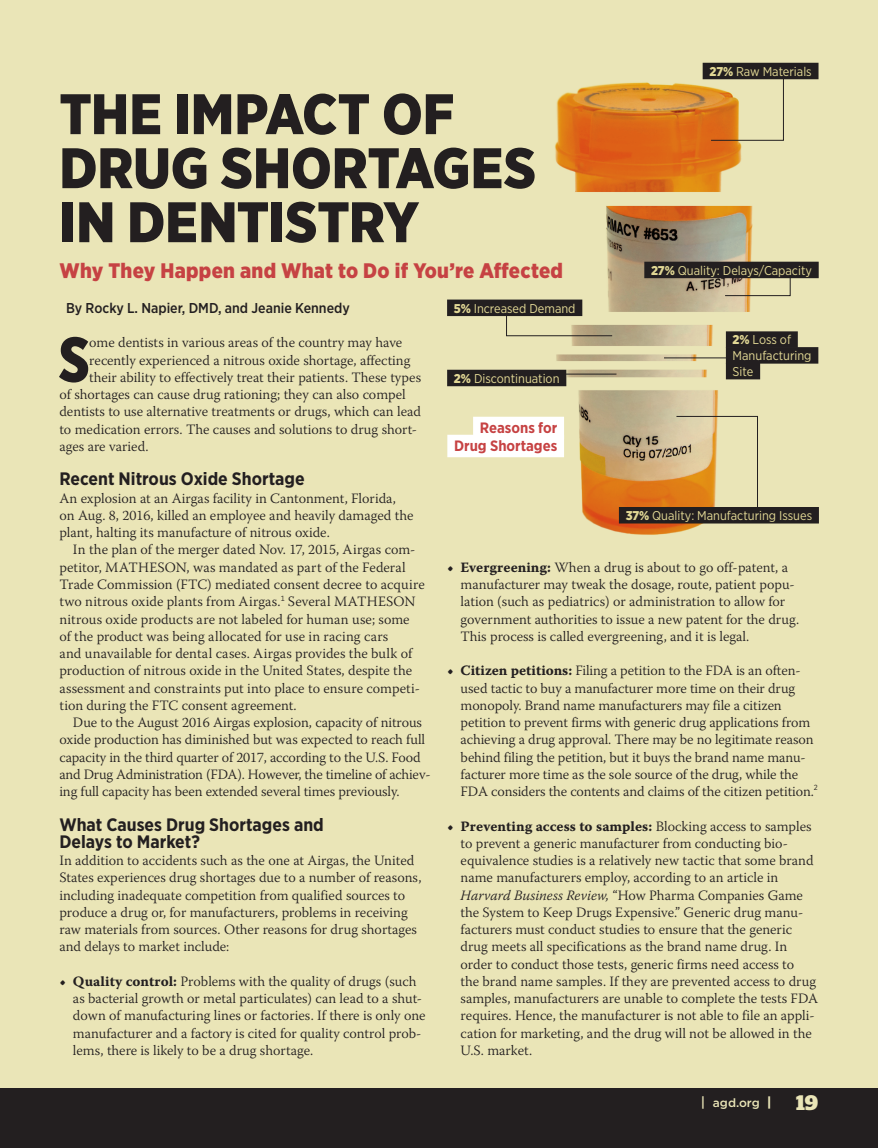
<style>
.page{position:relative;width:878px;height:1148px;background:#eae5b7}
.page>*{position:absolute;margin:0;border:0;box-sizing:border-box;transform-origin:0 0}
.Body_Drop_Cap__Warno{font:900 63.6px "Gotham X Narrow";color:#231f20}
.Member_Spotlight_Hea{font:900 57px/54px "Gotham Narrow";color:#231f20}
.Feature_Dek{font:900 21px "Gotham Narrow";letter-spacing:.015em;color:#c64243}
.Feature_Subhead{font:700 18px/17.2px "Gotham Narrow";color:#231f20}
.Body__Gotham_N_Book{font:700 15px "Gotham Narrow";color:#c64243}
.Body_Indent__Warnock{font:300 14.25px/17.2px "Warnock Pro";color:#231f20}
.Body__Warnock_Light{font:300 14.25px/17.2px "Warnock Pro";color:#231f20}
.Body_Drop_Cap__Warno-2{font:300 14.25px "Warnock Pro";color:#231f20}
.Feature_Author_Bylin{font:500 14.25px "Gotham Narrow";color:#231f20}
.Body__Gotham_N_Book-2{font:12.75px "Gotham Narrow";color:#e2d895}
.t1{font:500 12px "Gotham";color:#eae5b7}
.s1{font-weight:900}
.s2{font-family:"Warnock Pro Bold Capt";font-weight:400}
.s3{font-style:italic}
.s4{font-size:13.5px}
.s5{font-family:"Gotham Narrow";font-weight:900;font-size:13.5px}
.s6{font-family:"Stag";font-weight:700;font-size:21px}
</style>
<div class="page">
<div style="left:0;top:1088px;width:878px;height:60px;background:#231f20"></div>
<img style="left:486px;top:79px;width:309px;height:456px">
<div style="left:473px;top:417px;width:91px;height:22px;background:#fff"></div>
<div style="left:447px;top:435px;width:117px;height:22px;background:#fff"></div>
<svg style="left:710px;top:79px;width:74px;height:62px"></svg>
<div style="left:702px;top:63px;width:116px;height:16px;background:#231f20"></div>
<svg style="left:724px;top:278px;width:66px;height:18px"></svg>
<svg style="left:506px;top:310px;width:107px;height:26px"></svg>
<div style="left:644px;top:262px;width:174px;height:16px;background:#231f20"></div>
<div style="left:447px;top:299px;width:135px;height:17px;background:#231f20"></div>
<svg style="left:675px;top:416px;width:83px;height:91px"></svg>
<div style="left:619px;top:507px;width:199px;height:16px;background:#231f20"></div>
<hr style="left:664px;top:357px;width:76px;height:1px;background:#231f20">
<hr style="left:544px;top:374px;width:72px;height:1px;background:#231f20">
<div style="left:447px;top:370px;width:119px;height:16px;background:#231f20"></div>
<div style="left:725px;top:331px;width:72px;height:17px;background:#231f20"></div>
<div style="left:725px;top:347px;width:93px;height:16px;background:#231f20"></div>
<div style="left:725px;top:363px;width:35px;height:16px;background:#231f20"></div>
<p class="Member_Spotlight_Hea" style="left:59px;top:86px;width:478px">THE IMPACT OF<br>DRUG SHORTAGES<br>IN DENTISTRY</p>
<p class="Feature_Dek" style="left:59px;top:257px;width:505px">Why They Happen and What to Do if You’re Affected</p>
<p class="Feature_Author_Bylin" style="left:66px;top:299px;width:285px">By Rocky L. Napier, DMD, and Jeanie Kennedy</p>
<p class="Body__Gotham_N_Book-2" style="left:454px;top:300px;width:123px"><span class="s1">5%</span> Increased Demand</p>
<p class="Body__Gotham_N_Book-2" style="left:709px;top:63px;width:104px"><span class="s1">27%</span> Raw Materials</p>
<p class="Body__Gotham_N_Book-2" style="left:651px;top:262px;width:162px"><span class="s1">27%</span> Quality: Delays/Capacity</p>
<p class="Body_Drop_Cap__Warno" style="left:59px;top:320px;width:31px">S</p>
<p class="Body_Drop_Cap__Warno-2" style="left:89px;top:334px;width:314px">ome dentists in various areas of the country may have</p>
<p class="Body_Drop_Cap__Warno-2" style="left:89px;top:351px;width:323px">recently experienced a nitrous oxide shortage, affecting</p>
<p class="Body_Drop_Cap__Warno-2" style="left:89px;top:368px;width:333px">their ability to effectively treat their patients. These types</p>
<p class="Body_Drop_Cap__Warno-2" style="left:59px;top:386px;width:347px">of shortages can cause drug rationing; they can also compel</p>
<p class="Body_Drop_Cap__Warno-2" style="left:59px;top:403px;width:363px">dentists to use alternative treatments or drugs, which can lead</p>
<p class="Body_Drop_Cap__Warno-2" style="left:59px;top:420px;width:359px">to medication errors. The causes and solutions to drug short-</p>
<p class="Body_Drop_Cap__Warno-2" style="left:59px;top:437px;width:91px">ages are varied.</p>
<p class="Feature_Subhead" style="left:59px;top:470px;width:247px">Recent Nitrous Oxide Shortage</p>
<p class="Body__Warnock_Light" style="left:59px;top:489px;width:355px">An explosion at an Airgas facility in Cantonment, Florida, on Aug. 8, 2016, killed an employee and heavily damaged the plant, halting its manufacture of nitrous oxide.</p>
<p class="Body_Indent__Warnock" style="left:59px;top:541px;width:367px;text-indent:14px">In the plan of the merger dated Nov. 17, 2015, Airgas com&shy;petitor, MATHESON, was mandated as part of the Federal Trade Commission (FTC) mediated consent decree to acquire two nitrous oxide plants from Airgas.<sup>1</sup> Several MATHESON nitrous oxide products are not labeled for human use; some<br>of the product was being allocated for use in racing cars<br>and unavailable for dental cases. Airgas provides the bulk of production of nitrous oxide in the United States, despite the assessment and constraints put into place to ensure competi&shy;tion during the FTC consent agreement.</p>
<p class="Body_Indent__Warnock" style="left:59px;top:713px;width:373px;text-indent:14px">Due to the August 2016 Airgas explosion, capacity of nitrous oxide production has diminished but was expected to reach full capacity in the third quarter of 2017, according to the U.S. Food and Drug Administration (FDA). However, the timeline of achiev&shy;ing full capacity has been extended several times previously.</p>
<p class="Feature_Subhead" style="left:59px;top:815px;width:266px">What Causes Drug Shortages and<br>Delays to Market?</p>
<p class="Body__Warnock_Light" style="left:59px;top:851px;width:363px">In addition to accidents such as the one at Airgas, the United States experiences drug shortages due to a number of reasons, including inadequate competition from qualified sources to produce a drug or, for manufacturers, problems in receiving raw materials from sources. Other reasons for drug shortages and delays to market include:</p>
<p class="Body_Indent__Warnock" style="left:73px;top:972px;width:354px;text-indent:-14px"><span class="s2">• Quality control:</span> Problems with the quality of drugs (such as bacterial growth or metal particulates) can lead to a shut&shy;down of manufacturing lines or factories. If there is only one manufacturer and a factory is cited for quality control prob&shy;lems, there is likely to be a drug shortage.</p>
<p class="Body__Gotham_N_Book-2" style="left:454px;top:370px;width:107px"><span class="s1">2%</span> Discontinuation</p>
<p class="Body__Gotham_N_Book" style="left:480px;top:418px;width:79px">Reasons for</p>
<p class="Body__Gotham_N_Book" style="left:454px;top:436px;width:105px">Drug Shortages</p>
<p class="Body__Gotham_N_Book-2" style="left:732px;top:332px;width:60px"><span class="s1">2%</span> Loss of</p>
<p class="Body__Gotham_N_Book-2" style="left:732px;top:348px;width:80px">Manufacturing</p>
<p class="Body__Gotham_N_Book-2" style="left:732px;top:363px;width:22px">Site</p>
<p class="Body__Gotham_N_Book-2" style="left:625px;top:507px;width:188px"><span class="s1">37%</span> Quality: Manufacturing Issues</p>
<p class="Body_Indent__Warnock" style="left:460px;top:558px;width:340px;text-indent:-14px"><span class="s2">• Evergreening:</span> When a drug is about to go off-patent, a manufacturer may tweak the dosage, route, patient popu&shy;lation (such as pediatrics) or administration to allow for government authorities to issue a new patent for the drug.<br>This process is called evergreening, and it is legal.</p>
<p class="Body_Indent__Warnock" style="left:460px;top:661px;width:359px;text-indent:-14px"><span class="s2">• Citizen petitions:</span> Filing a petition to the FDA is an often&shy;used tactic to buy a manufacturer more time on their drug monopoly. Brand name manufacturers may file a citizen petition to prevent firms with generic drug applications from achieving a drug approval. There may be no legitimate reason behind filing the petition, but it buys the brand name manu&shy;facturer more time as the sole source of the drug, while the FDA considers the contents and claims of the citizen petition.<sup>2</sup></p>
<p class="Body_Indent__Warnock" style="left:460px;top:817px;width:359px;text-indent:-14px"><span class="s2">• Preventing access to samples:</span> Blocking access to samples to prevent a generic manufacturer from conducting bio&shy;equivalence studies is a relatively new tactic that some brand name manufacturers employ, according to an article in <span class="s3">Harvard Business Review,</span> “How Pharma Companies Game the System to Keep Drugs Expensive.” Generic drug manu&shy;facturers must conduct studies to ensure that the generic drug meets all specifications as the brand name drug. In order to conduct those tests, generic firms need access to<br>the brand name samples. If they are prevented access to drug samples, manufacturers are unable to complete the tests FDA requires. Hence, the manufacturer is not able to file an appli&shy;cation for marketing, and the drug will not be allowed in the U.S. market.</p>
<p class="t1" style="left:700px;top:1094px;width:119px"><span class="s4">|</span> agd.org <span class="s5">|</span> <span class="s6">19</span></p>
</div>
